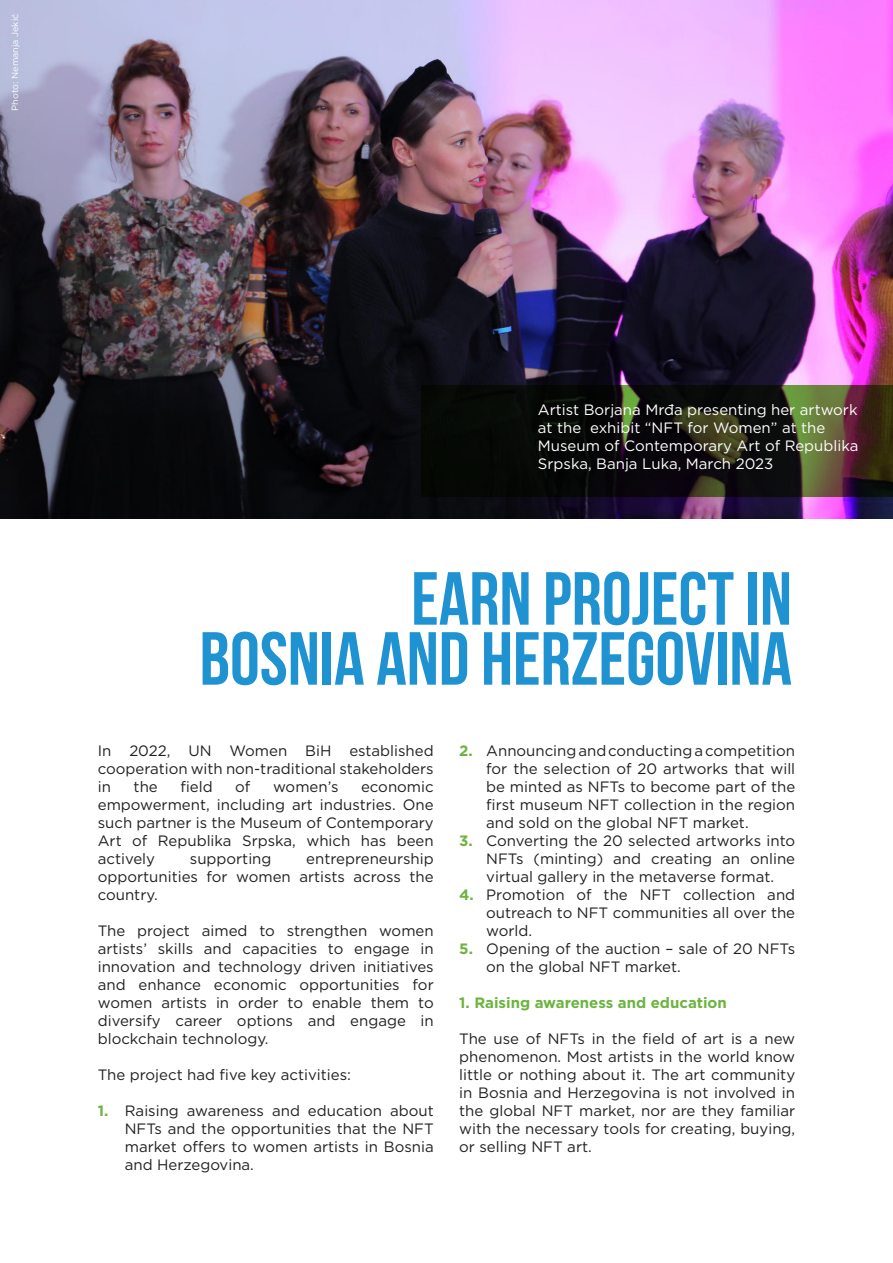
<style>
.page{position:relative;width:893px;height:1263px;background:#fff}
.page>*{position:absolute;margin:0;border:0;box-sizing:border-box;transform-origin:0 0}
.t1{font:700 75px "Bebas Neue";color:#1f92d1}
.t2{font:15px/18px "Gotham";color:#231f20;text-align:justify}
.t3{font:15px/18px "Gotham";color:#fff}
.t4{font:700 15px "Gotham";color:#6cb43f}
.t5{font:9px "Gotham";color:#fff}
.s1{font-weight:700;color:#6cb43f}
</style>
<div class="page">
<img style="left:0;top:0;width:893px;height:518px">
<svg style="left:421px;top:385px;width:472px;height:112px;background:#1b1b12"></svg>
<p class="t5" style="left:9px;top:111px;width:98px;rotate:-90deg">Photo: Nemanja Jekić</p>
<p class="t3" style="left:538px;top:400px;width:322px">Artist Borjana Mrđa presenting her artwork at the exhibit “NFT for Women” at the Museum of Contemporary Art of Republika Srpska, Banja Luka, March 2023</p>
<p class="t1" style="left:411px;top:558px;width:382px">EARN PROJECT IN</p>
<p class="t1" style="left:200px;top:618px;width:594px">BOSNIA AND HERZEGOVINA</p>
<p class="t2" style="left:98px;top:741px;width:337px">In 2022, UN Women BiH established cooperation with non-traditional stakeholders in</p>
<p class="t2" style="left:134px;top:777px;width:26px">the</p>
<p class="t2" style="left:180px;top:777px;width:34px">field</p>
<p class="t2" style="left:235px;top:777px;width:17px">of</p>
<p class="t2" style="left:273px;top:777px;width:67px">women’s</p>
<p class="t2" style="left:98px;top:777px;width:337px;text-indent:263px">economic empowerment, including art industries. One such partner is the Museum of Contemporary Art of Republika Srpska, which has been actively</p>
<p class="t2" style="left:98px;top:849px;width:337px;text-indent:208px">entrepreneurship opportunities for women artists across the country.</p>
<p class="t2" style="left:98px;top:921px;width:337px">The project aimed to strengthen women artists’ skills and capacities to engage in innovation and technology driven initiatives and enhance economic opportunities for women artists in order to enable them to diversify career options and engage in blockchain technology.</p>
<p class="t2" style="left:98px;top:1065px;width:255px">The project had five key activities:</p>
<p class="t2" style="left:125px;top:1101px;width:310px;text-indent:-27px"><span class="s1">1.</span> Raising awareness and education about NFTs and the opportunities that the NFT market offers to women artists in Bosnia and Herzegovina.</p>
<p class="t2" style="left:190px;top:849px;width:83px">supporting</p>
<p class="t2" style="left:486px;top:741px;width:310px;text-indent:-27px"><span class="s1">2.</span> Announcing and conducting a competition for the selection of 20 artworks that will be minted as NFTs to become part of the first museum NFT collection in the region and sold on the global NFT market.</p>
<p class="t2" style="left:486px;top:831px;width:310px;text-indent:-27px"><span class="s1">3.</span> Converting the 20 selected artworks into NFTs (minting) and creating an online virtual gallery in the metaverse format.</p>
<p class="t2" style="left:486px;top:885px;width:310px;text-indent:-27px"><span class="s1">4.</span> Promotion of the NFT collection and outreach to NFT communities all over the world.</p>
<p class="t2" style="left:486px;top:939px;width:310px;text-indent:-27px"><span class="s1">5.</span> Opening of the auction – sale of 20 NFTs on the global NFT market.</p>
<p class="t4" style="left:459px;top:993px;width:269px">1. Raising awareness and education</p>
<p class="t2" style="left:459px;top:1029px;width:337px">The use of NFTs in the field of art is a new phenomenon. Most artists in the world know little or nothing about it. The art community in Bosnia and Herzegovina is not involved in the global NFT market, nor are they familiar with the necessary tools for creating, buying, or selling NFT art.</p>
</div>
